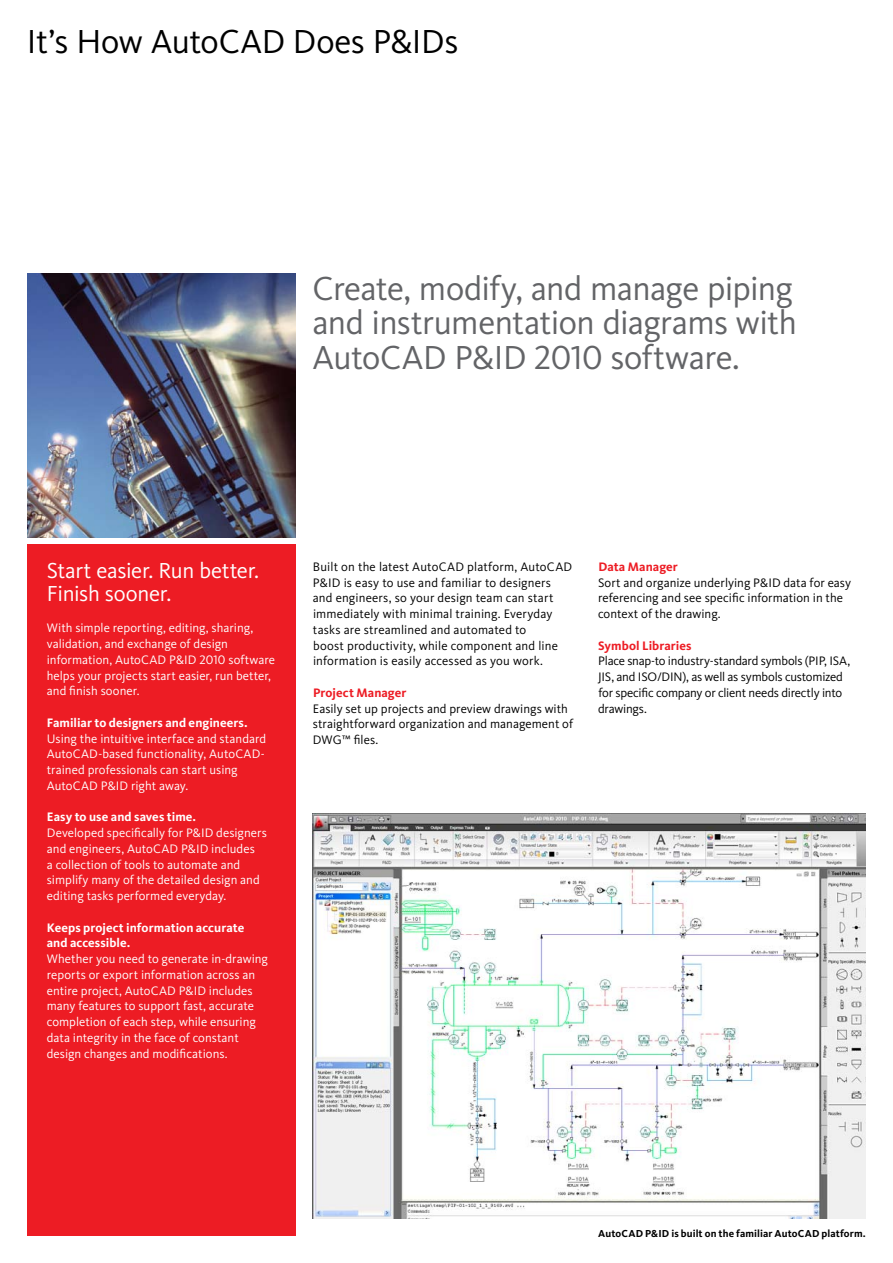
<style>
.page{position:relative;width:893px;height:1263px;background:#fff}
.page>*{position:absolute;margin:0;border:0;box-sizing:border-box;transform-origin:0 0}
.t1{font:34.5px/34.5px "Kievit Pro";letter-spacing:-.015em;color:#636467;text-align:justify}
.t2{font:34.5px "Kievit Pro";letter-spacing:-.01em;color:#000}
.t3{font:22.5px/22.5px "Kievit Pro";letter-spacing:-.015em;color:#fff}
.t4{font:12.75px/15.8px "Kievit Pro";color:#fff}
.t5{font:12.75px/15.8px "Kievit Pro";letter-spacing:.005em;color:#000}
.t6{font:12.75px/15.8px "Kievit Pro";letter-spacing:-.02em;color:#000}
.t7{font:700 12.75px/15.8px "Kievit Pro";letter-spacing:.005em;color:#fff}
.t8{font:700 12.75px "Kievit Pro";letter-spacing:.005em;color:#ed1c24}
.t9{font:700 10.5px "Kievit Pro";letter-spacing:.01em;color:#000}
</style>
<div class="page">
<img style="left:27px;top:273px;width:268px;height:265px">
<div style="left:27px;top:544px;width:268px;height:692px;background:#ed1c24"></div>
<img style="left:312px;top:813px;width:554px;height:405px">
<h1 class="t2" style="left:27px;top:21px;width:433px">It’s How AutoCAD Does P&amp;IDs</h1>
<h1 class="t1" style="left:312px;top:271px;width:486px">Create, modify, and manage piping and instrumentation diagrams with AutoCAD P&amp;ID 2010 software.</h1>
<h2 class="t3" style="left:47px;top:559px;width:214px">Start easier. Run better.<br>Finish sooner.</h2>
<p class="t4" style="left:47px;top:620px;width:230px">With simple reporting, editing, sharing, validation, and exchange of design information, AutoCAD P&amp;ID 2010 software helps your projects start easier, run better, and finish sooner.</p>
<p class="t7" style="left:47px;top:715px;width:202px">Familiar to designers and engineers.</p>
<p class="t4" style="left:47px;top:730px;width:221px">Using the intuitive interface and standard AutoCAD-based functionality, AutoCAD&shy;trained professionals can start using AutoCAD P&amp;ID right away.</p>
<p class="t7" style="left:47px;top:809px;width:151px">Easy to use and saves time.</p>
<p class="t4" style="left:47px;top:825px;width:222px">Developed specifically for P&amp;ID designers and engineers, AutoCAD P&amp;ID includes<br>a collection of tools to automate and simplify many of the detailed design and editing tasks performed everyday.</p>
<p class="t7" style="left:47px;top:919px;width:199px">Keeps project information accurate and accessible.</p>
<p class="t4" style="left:47px;top:951px;width:223px">Whether you need to generate in-drawing reports or export information across an entire project, AutoCAD P&amp;ID includes many features to support fast, accurate completion of each step, while ensuring data integrity in the face of constant design changes and modifications.</p>
<p class="t5" style="left:313px;top:559px;width:261px">Built on the latest AutoCAD platform, AutoCAD P&amp;ID is easy to use and familiar to designers and engineers, so your design team can start immediately with minimal training. Everyday tasks are streamlined and automated to<br>boost productivity, while component and line information is easily accessed as you work.</p>
<p class="t8" style="left:313px;top:685px;width:95px">Project Manager</p>
<p class="t5" style="left:313px;top:700px;width:262px">Easily set up projects and preview drawings with straightforward organization and management of<br>DWG™ files.</p>
<p class="t8" style="left:598px;top:559px;width:81px">Data Manager</p>
<p class="t5" style="left:598px;top:574px;width:255px">Sort and organize underlying P&amp;ID data for easy referencing and see specific information in the context of the drawing.</p>
<p class="t8" style="left:598px;top:638px;width:95px">Symbol Libraries</p>
<p class="t6" style="left:598px;top:653px;width:254px">Place snap-to industry-standard symbols (PIP, ISA, JIS, and ISO/DIN), as well as symbols customized for specific company or client needs directly into drawings.</p>
<p class="t9" style="left:598px;top:1227px;width:269px">AutoCAD P&amp;ID is built on the familiar AutoCAD platform.</p>
</div>
